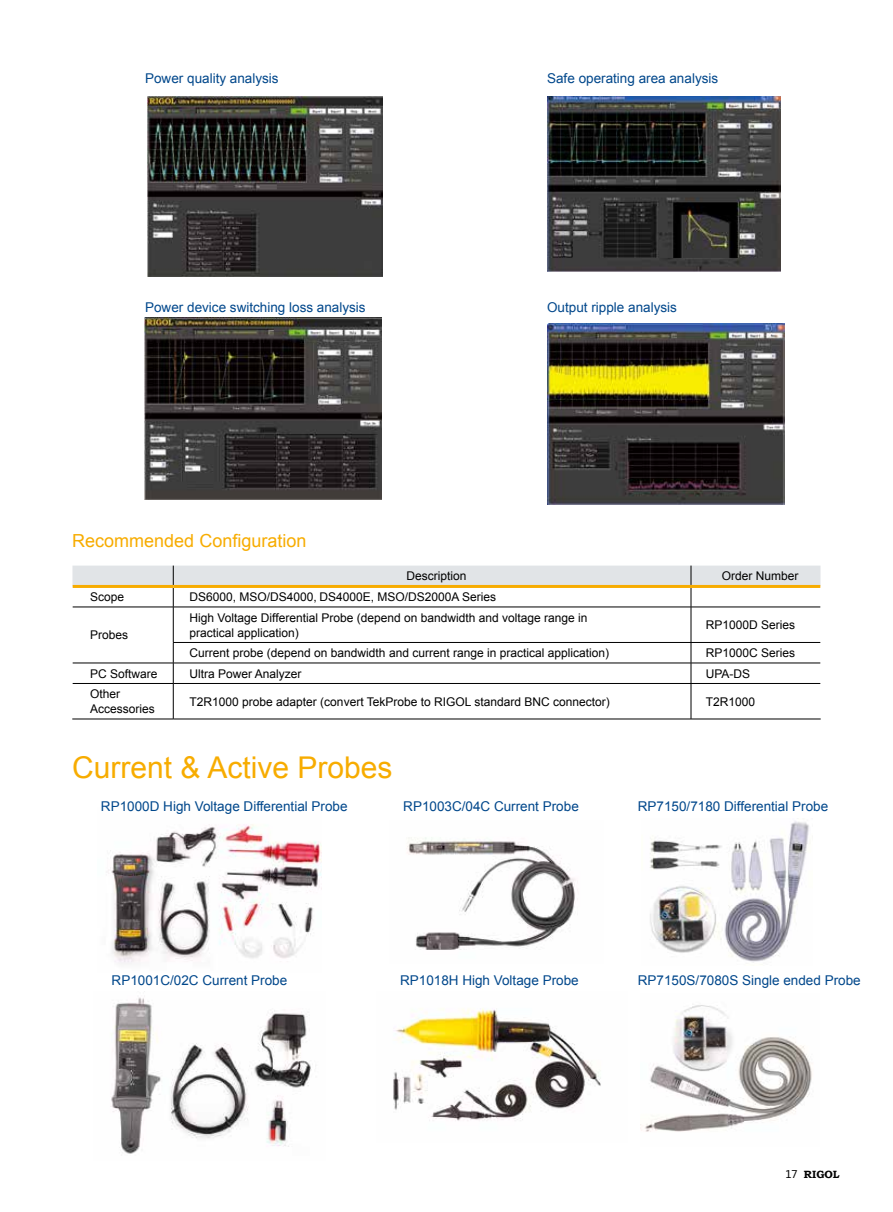
<style>
.page{position:relative;width:893px;height:1212px;background:#fff}
.page>*{position:absolute;margin:0;border:0;box-sizing:border-box;transform-origin:0 0}
.t1{font:30px "Arial";color:#f7ac00}
.t2{font:18px "Arial";color:#f7ac00}
.t3{font:13.5px "Arial";color:#00478b}
.t4{font:12px/15px "Arial";color:#000}
.t5{font:700 10.5px "Bookman Old Style";color:#000}
.s1{font-family:"Microsoft Ya Hei";font-weight:400}
</style>
<div class="page">
<img style="left:547px;top:96px;width:234px;height:176px">
<img style="left:108px;top:824px;width:213px;height:140px">
<img style="left:407px;top:837px;width:168px;height:113px">
<img style="left:650px;top:821px;width:159px;height:142px">
<img style="left:110px;top:997px;width:202px;height:157px">
<img style="left:393px;top:1008px;width:208px;height:113px">
<img style="left:640px;top:1005px;width:172px;height:127px">
<img style="left:547px;top:324px;width:238px;height:180px">
<svg style="left:72px;top:566px;width:748px;height:41px"></svg>
<hr style="left:73px;top:607px;width:100px;height:1px;background:#000">
<hr style="left:173px;top:607px;width:518px;height:1px;background:#000">
<hr style="left:173px;top:607px;width:1px;height:35px;background:#000">
<hr style="left:691px;top:607px;width:129px;height:1px;background:#000">
<hr style="left:691px;top:607px;width:1px;height:35px;background:#000">
<hr style="left:173px;top:642px;width:518px;height:1px;background:#000">
<hr style="left:691px;top:642px;width:129px;height:1px;background:#000">
<hr style="left:73px;top:663px;width:100px;height:1px;background:#000">
<hr style="left:173px;top:663px;width:518px;height:1px;background:#000">
<svg style="left:173px;top:643px;width:1px;height:40px"></svg>
<hr style="left:691px;top:663px;width:129px;height:1px;background:#000">
<svg style="left:691px;top:643px;width:1px;height:40px"></svg>
<hr style="left:73px;top:683px;width:100px;height:1px;background:#000">
<hr style="left:173px;top:683px;width:518px;height:1px;background:#000">
<hr style="left:173px;top:684px;width:1px;height:35px;background:#000">
<hr style="left:691px;top:683px;width:129px;height:1px;background:#000">
<hr style="left:691px;top:684px;width:1px;height:35px;background:#000">
<hr style="left:72px;top:719px;width:101px;height:1px;background:#000">
<hr style="left:173px;top:719px;width:518px;height:1px;background:#000">
<hr style="left:691px;top:719px;width:130px;height:1px;background:#000">
<hr style="left:73px;top:585px;width:100px;height:3px;background:#f7ac00">
<hr style="left:173px;top:585px;width:518px;height:3px;background:#f7ac00">
<hr style="left:691px;top:585px;width:129px;height:3px;background:#f7ac00">
<img style="left:145px;top:317px;width:237px;height:182px">
<img style="left:147px;top:96px;width:236px;height:180px">
<p class="t3" style="left:145px;top:69px;width:135px">Power quality analysis</p>
<p class="t3" style="left:145px;top:299px;width:222px">Power device switching loss analysis</p>
<p class="t3" style="left:547px;top:69px;width:173px">Safe operating area analysis</p>
<p class="t3" style="left:547px;top:299px;width:131px">Output ripple analysis</p>
<h2 class="t2" style="left:72px;top:529px;width:236px">Recommended Configuration</h2>
<p class="t4" style="left:406px;top:569px;width:62px">Description</p>
<p class="t4" style="left:722px;top:569px;width:78px">Order Number</p>
<p class="t4" style="left:90px;top:589px;width:36px">Scope</p>
<p class="t4" style="left:190px;top:589px;width:308px">DS6000, MSO/DS4000, DS4000E, MSO/DS2000A Series</p>
<p class="t4" style="left:90px;top:628px;width:40px">Probes</p>
<p class="t4" style="left:190px;top:610px;width:400px">High Voltage Differential Probe (depend on bandwidth and voltage range in practical application)</p>
<p class="t4" style="left:706px;top:617px;width:91px">RP1000D Series</p>
<p class="t4" style="left:190px;top:645px;width:421px">Current probe (depend on bandwidth and current range in practical application)</p>
<p class="t4" style="left:706px;top:645px;width:91px">RP1000C Series</p>
<p class="t4" style="left:90px;top:666px;width:69px">PC Software</p>
<p class="t4" style="left:190px;top:666px;width:114px">Ultra Power Analyzer</p>
<p class="t4" style="left:706px;top:666px;width:46px">UPA-DS</p>
<p class="t4" style="left:90px;top:686px;width:66px">Other<br>Accessories</p>
<p class="t4" style="left:190px;top:694px;width:422px">T2R1000 probe adapter (convert TekProbe to RIGOL standard BNC connector)</p>
<p class="t4" style="left:706px;top:694px;width:51px">T2R1000</p>
<h1 class="t1" style="left:72px;top:748px;width:322px">Current &amp; Active Probes</h1>
<p class="t3" style="left:101px;top:797px;width:248px">RP1000D High Voltage Differential Probe</p>
<p class="t3" style="left:403px;top:797px;width:177px">RP1003C/04C Current Probe</p>
<p class="t3" style="left:638px;top:797px;width:192px">RP7150/7180 Differential Probe</p>
<p class="t3" style="left:112px;top:972px;width:177px">RP1001C/02C Current Probe</p>
<p class="t3" style="left:400px;top:972px;width:180px">RP1018H High Voltage Probe</p>
<p class="t3" style="left:638px;top:972px;width:224px">RP7150S/7080S Single ended Probe</p>
<p class="t5" style="left:785px;top:1167px;width:56px"><span class="s1">17</span> RIGOL</p>
</div>
